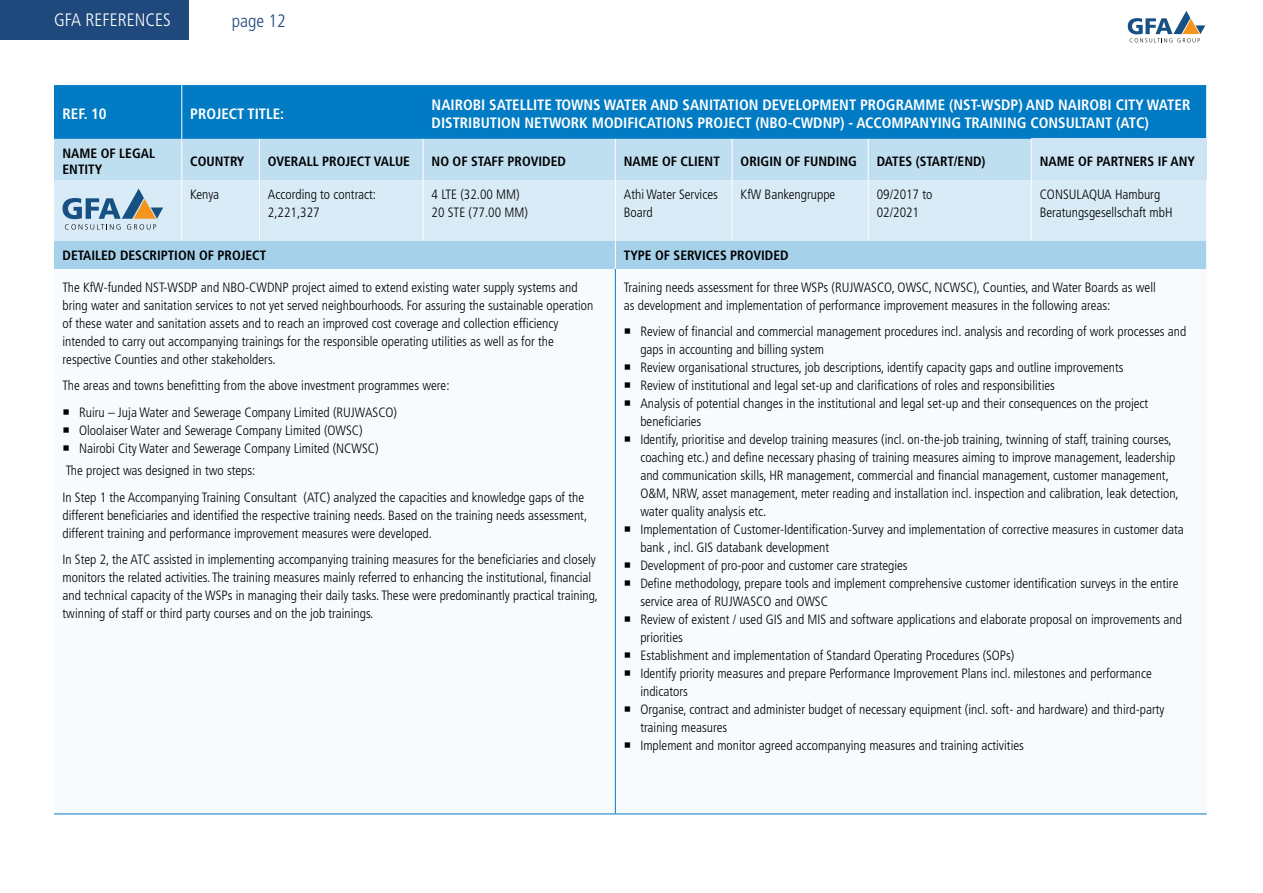
<style>
.page{position:relative;width:1263px;height:893px;background:#fff}
.page>*{position:absolute;margin:0;border:0;box-sizing:border-box;transform-origin:0 0}
.t1{font:300 condensed 18px "Frutiger LT Std";color:#fff}
.t2{font:300 condensed 18px "Frutiger LT Std";color:#1f497d}
.t3{font:700 condensed 15px/18px "Frutiger LT Std";color:#fff}
.t4{font:300 condensed 13.5px/18px "Frutiger LT Std";color:#000}
.t5{font:700 condensed 13.5px/16.5px "Frutiger LT Std";color:#000}
</style>
<div class="page">
<div style="left:0;top:0;width:188px;height:39px;background:#1f497d"></div>
<svg style="left:1128px;top:11px;width:77px;height:31px"></svg>
<div style="left:54px;top:85px;width:1152px;height:54px;background:#007bc4"></div>
<div style="left:54px;top:139px;width:977px;height:41px;background:#bfdef0"></div>
<div style="left:1031px;top:139px;width:176px;height:41px;background:#cce4f3"></div>
<div style="left:54px;top:180px;width:1152px;height:61px;background:#d9ebf6"></div>
<hr style="left:181px;top:139px;width:1px;height:41px;background:#fff">
<hr style="left:259px;top:139px;width:1px;height:41px;background:#fff">
<hr style="left:732px;top:139px;width:1px;height:41px;background:#fff">
<hr style="left:868px;top:139px;width:1px;height:41px;background:#fff">
<hr style="left:181px;top:180px;width:1px;height:61px;background:#fff">
<hr style="left:259px;top:180px;width:1px;height:61px;background:#fff">
<hr style="left:732px;top:180px;width:1px;height:61px;background:#fff">
<hr style="left:868px;top:180px;width:1px;height:61px;background:#fff">
<hr style="left:1031px;top:180px;width:1px;height:61px;background:#fff">
<div style="left:54px;top:241px;width:1153px;height:28px;background:#a6d1ea"></div>
<hr style="left:615px;top:269px;width:1px;height:545px;background:#007bc4">
<hr style="left:54px;top:814px;width:128px;height:1px;background:#007bc4">
<hr style="left:182px;top:814px;width:77px;height:1px;background:#007bc4">
<hr style="left:259px;top:814px;width:164px;height:1px;background:#007bc4">
<hr style="left:423px;top:814px;width:192px;height:1px;background:#007bc4">
<hr style="left:615px;top:814px;width:117px;height:1px;background:#007bc4">
<hr style="left:732px;top:814px;width:136px;height:1px;background:#007bc4">
<hr style="left:868px;top:814px;width:163px;height:1px;background:#007bc4">
<hr style="left:1031px;top:814px;width:176px;height:1px;background:#007bc4">
<hr style="left:1031px;top:139px;width:1px;height:41px;background:#fff">
<hr style="left:423px;top:139px;width:1px;height:41px;background:#fff">
<hr style="left:615px;top:139px;width:1px;height:41px;background:#fff">
<hr style="left:423px;top:180px;width:1px;height:61px;background:#fff">
<hr style="left:615px;top:180px;width:1px;height:61px;background:#fff">
<hr style="left:181px;top:85px;width:1px;height:54px;background:#fff">
<svg style="left:63px;top:189px;width:100px;height:41px;background:#a6bbc8"></svg>
<h1 class="t1" style="left:54px;top:10px;width:118px">GFA REFERENCES</h1>
<h1 class="t2" style="left:232px;top:11px;width:55px">page 12</h1>
<p class="t3" style="left:63px;top:105px;width:46px">REF. 10</p>
<p class="t3" style="left:190px;top:105px;width:95px">PROJECT TITLE:</p>
<p class="t3" style="left:432px;top:96px;width:760px">NAIROBI SATELLITE TOWNS WATER AND SANITATION DEVELOPMENT PROGRAMME (NST-WSDP) AND NAIROBI CITY WATER<br>DISTRIBUTION NETWORK MODIFICATIONS PROJECT (NBO-CWDNP) - ACCOMPANYING TRAINING CONSULTANT (ATC)</p>
<p class="t5" style="left:63px;top:145px;width:94px">NAME OF LEGAL<br>ENTITY</p>
<p class="t5" style="left:190px;top:153px;width:56px">COUNTRY</p>
<p class="t5" style="left:268px;top:153px;width:144px">OVERALL PROJECT VALUE</p>
<p class="t5" style="left:432px;top:153px;width:136px">NO OF STAFF PROVIDED</p>
<p class="t5" style="left:624px;top:153px;width:98px">NAME OF CLIENT</p>
<p class="t5" style="left:741px;top:153px;width:118px">ORIGIN OF FUNDING</p>
<p class="t5" style="left:877px;top:153px;width:110px">DATES (START/END)</p>
<p class="t5" style="left:1040px;top:153px;width:157px">NAME OF PARTNERS IF ANY</p>
<p class="t4" style="left:190px;top:185px;width:30px">Kenya</p>
<p class="t4" style="left:268px;top:185px;width:110px">According to contract:<br>2,221,327</p>
<p class="t4" style="left:432px;top:185px;width:98px">4 LTE (32.00 MM)<br>20 STE (77.00 MM)</p>
<p class="t4" style="left:624px;top:185px;width:96px">Athi Water Services<br>Board</p>
<p class="t4" style="left:741px;top:185px;width:96px">KfW Bankengruppe</p>
<p class="t4" style="left:877px;top:185px;width:57px">09/2017 to<br>02/2021</p>
<p class="t4" style="left:1040px;top:185px;width:134px">CONSULAQUA Hamburg<br>Beratungsgesellschaft mbH</p>
<p class="t5" style="left:62px;top:247px;width:205px">DETAILED DESCRIPTION OF PROJECT</p>
<p class="t5" style="left:624px;top:247px;width:166px">TYPE OF SERVICES PROVIDED</p>
<p class="t4" style="left:62px;top:278px;width:532px">The KfW-funded NST-WSDP and NBO-CWDNP project aimed to extend existing water supply systems and bring water and sanitation services to not yet served neighbourhoods. For assuring the sustainable operation of these water and sanitation assets and to reach an improved cost coverage and collection efficiency intended to carry out accompanying trainings for the responsible operating utilities as well as for the respective Counties and other stakeholders.</p>
<p class="t4" style="left:79px;top:373px;width:372px;line-height:26.5px;text-indent:-16px">The areas and towns benefitting from the above investment programmes were:<br>Ruiru – Juja Water and Sewerage Company Limited (RUJWASCO)</p>
<p class="t4" style="left:79px;top:421px;width:301px">Oloolaiser Water and Sewerage Company Limited (OWSC)<br>Nairobi City Water and Sewerage Company Limited (NCWSC)</p>
<p class="t4" style="left:62px;top:457px;width:523px;line-height:26.5px">The project was designed in two steps:<br>In Step 1 the Accompanying Training Consultant (ATC) analyzed the capacities and knowledge gaps of the</p>
<p class="t4" style="left:62px;top:506px;width:526px">different beneficiaries and identified the respective training needs. Based on the training needs assessment, different training and performance improvement measures were developed.</p>
<p class="t4" style="left:62px;top:551px;width:537px">In Step 2, the ATC assisted in implementing accompanying training measures for the beneficiaries and closely monitors the related activities. The training measures mainly referred to enhancing the institutional, financial and technical capacity of the WSPs in managing their daily tasks. These were predominantly practical training, twinning of staff or third party courses and on the job trainings.</p>
<p class="t4" style="left:624px;top:278px;width:534px">Training needs assessment for three WSPs (RUJWASCO, OWSC, NCWSC), Counties, and Water Boards as well as development and implementation of performance improvement measures in the following areas:</p>
<p class="t4" style="left:640px;top:323px;width:547px">Review of financial and commercial management procedures incl. analysis and recording of work processes and gaps in accounting and billing system<br>Review organisational structures, job descriptions, identify capacity gaps and outline improvements<br>Review of institutional and legal set-up and clarifications of roles and responsibilities<br>Analysis of potential changes in the institutional and legal set-up and their consequences on the project beneficiaries<br>Identify, prioritise and develop training measures (incl. on-the-job training, twinning of staff, training courses, coaching etc.) and define necessary phasing of training measures aiming to improve management, leadership and communication skills, HR management, commercial and financial management, customer management, O&amp;M, NRW, asset management, meter reading and installation incl. inspection and calibration, leak detection, water quality analysis etc.<br>Implementation of Customer-Identification-Survey and implementation of corrective measures in customer data bank , incl. GIS databank development<br>Development of pro-poor and customer care strategies<br>Define methodology, prepare tools and implement comprehensive customer identification surveys in the entire service area of RUJWASCO and OWSC<br>Review of existent / used GIS and MIS and software applications and elaborate proposal on improvements and priorities<br>Establishment and implementation of Standard Operating Procedures (SOPs)<br>Identify priority measures and prepare Performance Improvement Plans incl. milestones and performance indicators<br>Organise, contract and administer budget of necessary equipment (incl. soft- and hardware) and third-party training measures<br>Implement and monitor agreed accompanying measures and training activities</p>
</div>
